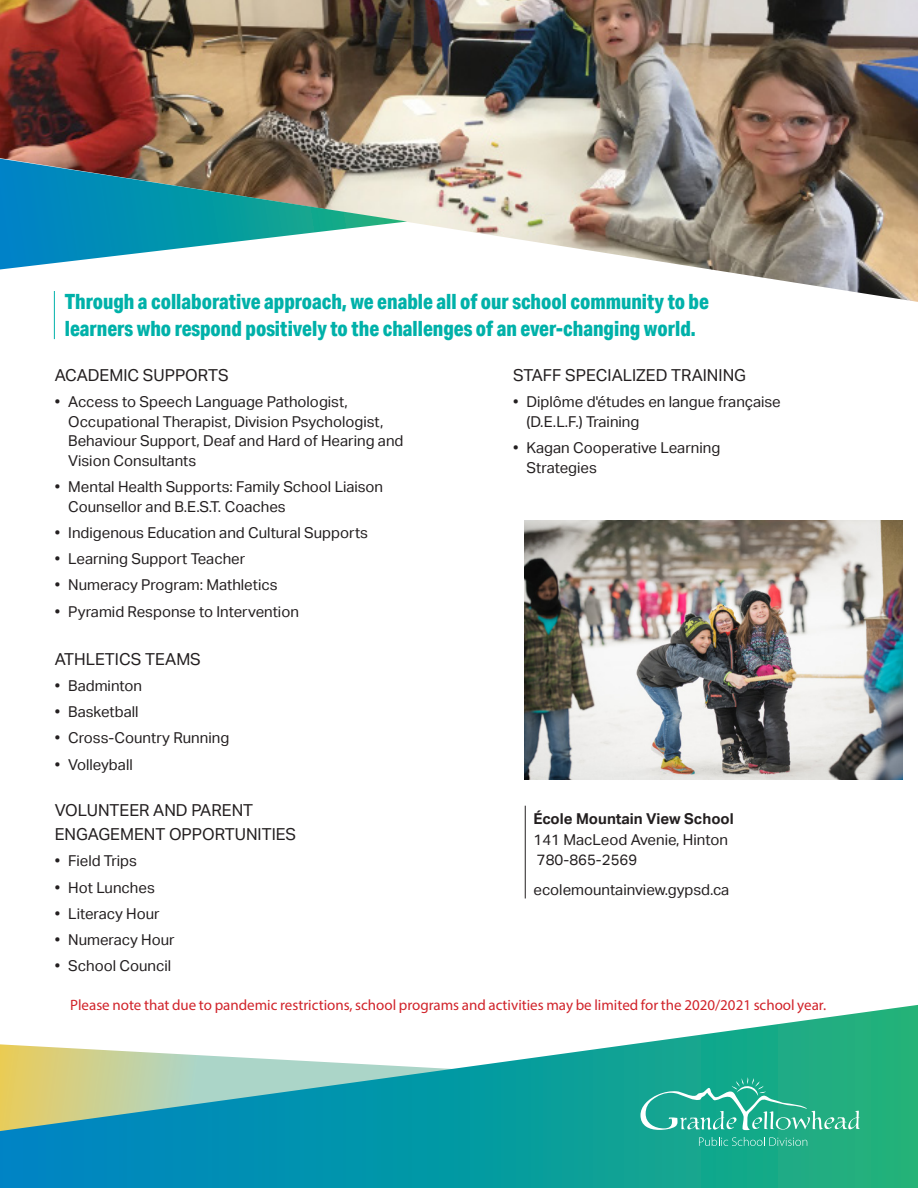
<style>
.page{position:relative;width:918px;height:1188px;background:#fff}
.page>*{position:absolute;margin:0;border:0;box-sizing:border-box;transform-origin:0 0}
.t1{font:800 21px/27px "Aktiv Grotesk Cd";color:#00b1a9}
.Paragraph_Style_1{font:16.5px "Aktiv Grotesk";color:#231f20}
.t2{font:15px/19.5px "Aktiv Grotesk";color:#231f20}
.t3{font:15px "Myriad Pro";color:#d1232a}
.t4{font:700 15px "Aktiv Grotesk";color:#231f20}
</style>
<div class="page">
<svg style="left:0;top:1005px;width:918px;height:183px"></svg>
<img style="left:0;top:0;width:918px;height:302px">
<svg style="left:0;top:159px;width:407px;height:110px"></svg>
<svg style="left:699px;top:1137px;width:108px;height:9px"></svg>
<svg style="left:640px;top:1077px;width:220px;height:53px;background:#37b498"></svg>
<hr style="left:525px;top:806px;width:1px;height:92px;background:#231f20">
<hr style="left:54px;top:291px;width:1px;height:48px;background:#00b1a9">
<img style="left:525px;top:520px;width:378px;height:260px">
<p class="t1" style="left:65px;top:288px;width:646px">Through a collaborative approach, we enable all of our school community to be learners who respond positively to the challenges of an ever-changing world.</p>
<p class="Paragraph_Style_1" style="left:55px;top:366px;width:176px">ACADEMIC SUPPORTS</p>
<p class="t2" style="left:68px;top:392px;width:337px;text-indent:-14px">• Access to Speech Language Pathologist, Occupational Therapist, Division Psychologist, Behaviour Support, Deaf and Hard of Hearing and Vision Consultants</p>
<p class="t2" style="left:68px;top:477px;width:316px;text-indent:-14px">• Mental Health Supports: Family School Liaison<br>Counsellor and B.E.S.T. Coaches</p>
<p class="t2" style="left:55px;top:523px;width:315px">• Indigenous Education and Cultural Supports</p>
<p class="t2" style="left:55px;top:549px;width:192px">• Learning Support Teacher</p>
<p class="t2" style="left:55px;top:575px;width:224px">• Numeracy Program: Mathletics</p>
<p class="t2" style="left:55px;top:602px;width:246px">• Pyramid Response to Intervention</p>
<p class="Paragraph_Style_1" style="left:55px;top:649px;width:148px">ATHLETICS TEAMS</p>
<p class="t2" style="left:55px;top:676px;width:89px">• Badminton</p>
<p class="t2" style="left:55px;top:702px;width:85px">• Basketball</p>
<p class="t2" style="left:55px;top:728px;width:176px">• Cross-Country Running</p>
<p class="t2" style="left:55px;top:755px;width:79px">• Volleyball</p>
<p class="Paragraph_Style_1" style="left:55px;top:801px;width:200px">VOLUNTEER AND PARENT</p>
<p class="Paragraph_Style_1" style="left:55px;top:825px;width:243px">ENGAGEMENT OPPORTUNITIES</p>
<p class="t2" style="left:55px;top:851px;width:84px">• Field Trips</p>
<p class="t2" style="left:55px;top:878px;width:102px">• Hot Lunches</p>
<p class="t2" style="left:55px;top:904px;width:106px">• Literacy Hour</p>
<p class="t2" style="left:55px;top:930px;width:122px">• Numeracy Hour</p>
<p class="t2" style="left:55px;top:956px;width:118px">• School Council</p>
<p class="Paragraph_Style_1" style="left:513px;top:366px;width:235px">STAFF SPECIALIZED TRAINING</p>
<p class="t2" style="left:526px;top:392px;width:256px;text-indent:-14px">• Diplôme d'études en langue française (D.E.L.F.) Training</p>
<p class="t2" style="left:526px;top:438px;width:195px;text-indent:-14px">• Kagan Cooperative Learning<br>Strategies</p>
<p class="t4" style="left:534px;top:810px;width:202px">École Mountain View School</p>
<p class="t2" style="left:534px;top:830px;width:196px">141 MacLeod Avenie, Hinton</p>
<p class="t2" style="left:537px;top:851px;width:102px">780-865-2569</p>
<p class="t2" style="left:534px;top:881px;width:197px">ecolemountainview.gypsd.ca</p>
<p class="t3" style="left:70px;top:996px;width:757px">Please note that due to pandemic restrictions, school programs and activities may be limited for the 2020/2021 school year.</p>
</div>
